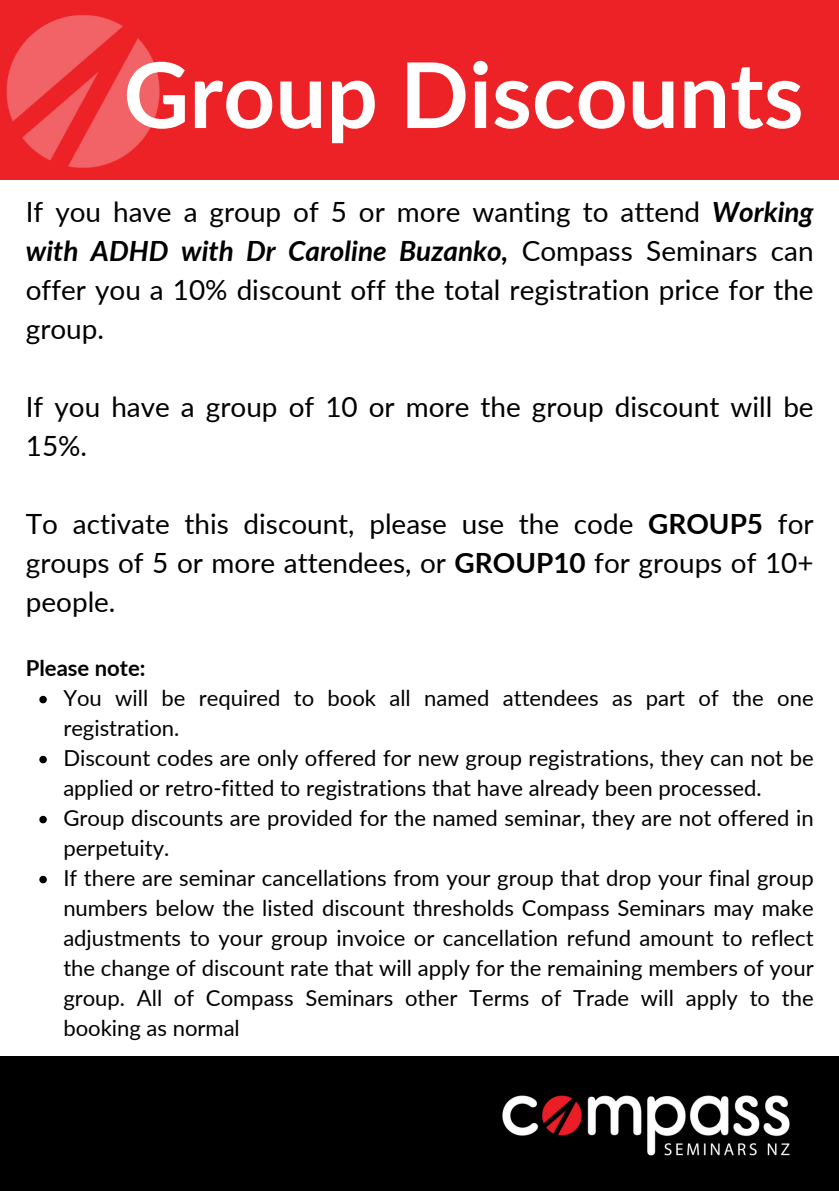
<style>
.page{position:relative;width:839px;height:1191px;background:#fff}
.page>*{position:absolute;margin:0;border:0;box-sizing:border-box;transform-origin:0 0}
.t1{font:700 90.6px "Lato";color:#fff}
.t2{font:28px/39px "Lato";color:#000;text-align:justify}
.t3{font:22px/30px "Lato";color:#000}
.t4{font:700 22px "Lato";color:#000}
.s1{font-weight:700;font-style:italic}
.s2{font-weight:700}
</style>
<div class="page">
<div style="left:0;top:0;width:838px;height:180px;background:#ec2227"></div>
<img style="left:6px;top:15px;width:154px;height:153px">
<svg style="left:39px;top:696px;width:8px;height:7px"></svg>
<svg style="left:39px;top:756px;width:8px;height:7px"></svg>
<svg style="left:39px;top:816px;width:8px;height:7px"></svg>
<svg style="left:39px;top:876px;width:8px;height:7px"></svg>
<div style="left:0;top:1056px;width:838px;height:135px;background:#000"></div>
<img style="left:502px;top:1095px;width:288px;height:61px">
<p class="t1" style="left:123px;top:39px;width:681px">Group Discounts</p>
<p class="t2" style="left:26px;top:191px;width:789px">If you have a group of 5 or more wanting to attend <span class="s1">Working with ADHD with Dr Caroline Buzanko,</span> Compass Seminars can offer you a 10% discount off the total registration price for the group.</p>
<h1 class="t2" style="left:26px;top:386px;width:789px">If you have a group of 10 or more the group discount will be<br>15%.</h1>
<h2 class="t2" style="left:26px;top:504px;width:789px">To activate this discount, please use the code <span class="s2">GROUP5</span> for groups of 5 or more attendees, or <span class="s2">GROUP10</span> for groups of 10+ people.</h2>
<h2 class="t4" style="left:26px;top:655px;width:121px">Please note:</h2>
<h2 class="t3" style="left:63px;top:683px;width:751px">You will be required to book all named attendees as part of the one registration.</h2>
<h3 class="t3" style="left:63px;top:743px;width:751px">Discount codes are only offered for new group registrations, they can not be applied or retro-fitted to registrations that have already been processed.</h3>
<p class="t3" style="left:63px;top:803px;width:751px">Group discounts are provided for the named seminar, they are not offered in perpetuity.</p>
<p class="t3" style="left:63px;top:863px;width:751px;text-align:justify">If there are seminar cancellations from your group that drop your final group numbers below the listed discount thresholds Compass Seminars may make adjustments to your group invoice or cancellation refund amount to reflect the change of discount rate that will apply for the remaining members of your group. All of Compass Seminars other Terms of Trade will apply to the booking as normal</p>
</div>
